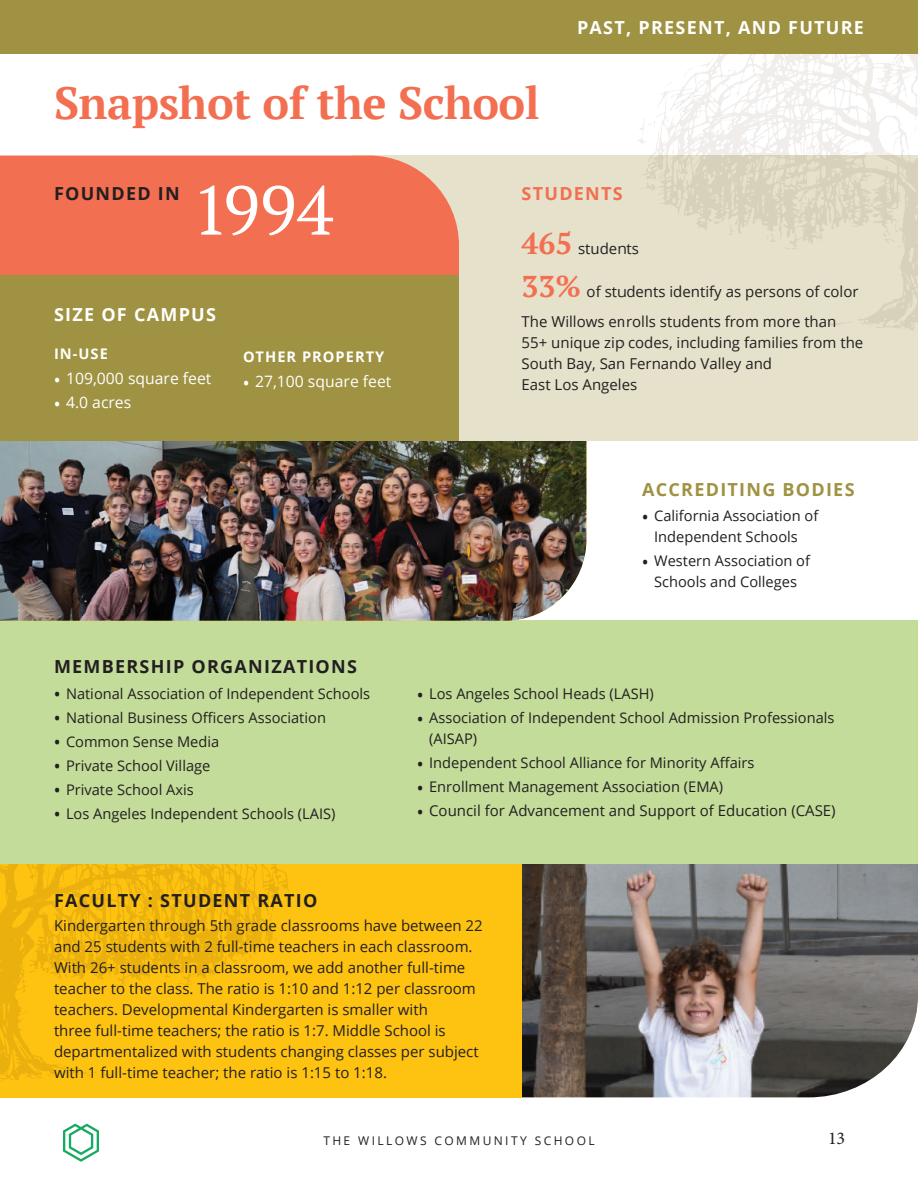
<style>
.page{position:relative;width:918px;height:1188px;background:#fff}
.page>*{position:absolute;margin:0;border:0;box-sizing:border-box;transform-origin:0 0}
.t1{font:69px "PT Serif";color:#fff}
.t2{font:700 45px "PT Serif";letter-spacing:-.01em;color:#f36f51}
.t3{font:700 18px "Open Sans";letter-spacing:.07em;color:#231f20}
.t4{font:700 18px "Open Sans";letter-spacing:.07em;color:#fff}
.t5{font:700 18px "Open Sans";letter-spacing:.07em;color:#9f9242}
.t6{font:700 18px "Open Sans";letter-spacing:.07em;color:#f36f51}
.t7{font:18px "Minion Pro";color:#231f20}
.t8{font:15.75px "Open Sans";color:#fff}
.body{font:15px/21px "Open Sans";color:#231f20}
.t9{font:14.7px/21px "Open Sans";color:#231f20;text-align:center}
.t10{font:700 14.7px "Open Sans";letter-spacing:.07em;color:#fff}
.t11{font:12px "Open Sans";letter-spacing:.2em;color:#231f20}
.s1{font-weight:600;font-size:16.5px}
.s2{font-family:"PT Serif";font-weight:700;font-size:30px;color:#f36f51}
</style>
<div class="page">
<svg style="left:63px;top:1124px;width:36px;height:38px"></svg>
<div style="left:0;top:0;width:918px;height:54px;background:#9f9242"></div>
<div style="left:0;top:621px;width:918px;height:243px;background:#c3dc9a"></div>
<img style="left:522px;top:864px;width:396px;height:233px">
<div style="left:0;top:864px;width:522px;height:233px;background:#fec210"></div>
<img style="left:0;top:864px;width:289px;height:216px">
<div style="left:353px;top:156px;width:565px;height:285px;background:#e6e1cb"></div>
<img style="left:623px;top:54px;width:295px;height:276px">
<img style="left:0;top:441px;width:586px;height:180px">
<div style="left:0;top:156px;width:459px;height:119px;background:#f36f51"></div>
<div style="left:0;top:275px;width:459px;height:166px;background:#9f9242"></div>
<p class="t2" style="left:54px;top:74px;width:487px">Snapshot of the School</p>
<p class="t4" style="left:577px;top:15px;width:288px">PAST, PRESENT, AND FUTURE</p>
<h3 class="t3" style="left:54px;top:181px;width:127px">FOUNDED IN</h3>
<p class="t1" style="left:192px;top:165px;width:143px">1994</p>
<h3 class="t4" style="left:54px;top:302px;width:164px">SIZE OF CAMPUS</h3>
<p class="t10" style="left:54px;top:343px;width:55px">IN-USE</p>
<p class="t8" style="left:54px;top:368px;width:159px"><span class="s1">•</span> 109,000 square feet</p>
<p class="t8" style="left:54px;top:392px;width:79px"><span class="s1">•</span> 4.0 acres</p>
<p class="t10" style="left:243px;top:346px;width:143px">OTHER PROPERTY</p>
<p class="t8" style="left:243px;top:370px;width:150px"><span class="s1">•</span> 27,100 square feet</p>
<h3 class="t6" style="left:522px;top:181px;width:103px">STUDENTS</h3>
<p class="body" style="left:522px;top:237px;width:119px"><span class="s2">465</span> students</p>
<p class="body" style="left:522px;top:281px;width:338px"><span class="s2">33%</span> of students identify as persons of color</p>
<p class="body" style="left:522px;top:311px;width:343px">The Willows enrolls students from more than 55+ unique zip codes, including families from the South Bay, San Fernando Valley and<br>East Los Angeles</p>
<h3 class="t3" style="left:54px;top:654px;width:305px">MEMBERSHIP ORGANIZATIONS</h3>
<p class="t9" style="left:54px;top:683px;width:318px"><span class="s1">•</span> National Association of Independent Schools</p>
<p class="t9" style="left:54px;top:707px;width:273px"><span class="s1">•</span> National Business Officers Association</p>
<p class="t9" style="left:54px;top:731px;width:167px"><span class="s1">•</span> Common Sense Media</p>
<p class="t9" style="left:54px;top:755px;width:158px"><span class="s1">•</span> Private School Village</p>
<p class="t9" style="left:54px;top:779px;width:141px"><span class="s1">•</span> Private School Axis</p>
<p class="t9" style="left:54px;top:803px;width:283px"><span class="s1">•</span> Los Angeles Independent Schools (LAIS)</p>
<h3 class="t5" style="left:642px;top:476px;width:214px">ACCREDITING BODIES</h3>
<p class="t9" style="left:642px;top:505px;width:178px"><span class="s1">•</span> California Association of<br>Independent Schools</p>
<p class="t9" style="left:642px;top:550px;width:169px"><span class="s1">•</span> Western Association of<br>Schools and Colleges</p>
<p class="t9" style="left:417px;top:683px;width:238px"><span class="s1">•</span> Los Angeles School Heads (LASH)</p>
<p class="t9" style="left:429px;top:707px;width:407px;text-align:left;text-indent:-12px"><span class="s1">•</span> Association of Independent School Admission Professionals (AISAP)</p>
<p class="t9" style="left:417px;top:752px;width:339px"><span class="s1">•</span> Independent School Alliance for Minority Affairs</p>
<p class="t9" style="left:417px;top:776px;width:308px"><span class="s1">•</span> Enrollment Management Association (EMA)</p>
<p class="body" style="left:417px;top:800px;width:420px"><span class="s1">•</span> Council for Advancement and Support of Education (CASE)</p>
<h3 class="t3" style="left:54px;top:887px;width:265px">FACULTY : STUDENT RATIO</h3>
<p class="body" style="left:54px;top:915px;width:430px">Kindergarten through 5th grade classrooms have between 22 and 25 students with 2 full-time teachers in each classroom.<br>With 26+ students in a classroom, we add another full-time teacher to the class. The ratio is 1:10 and 1:12 per classroom teachers. Developmental Kindergarten is smaller with<br>three full-time teachers; the ratio is 1:7. Middle School is departmentalized with students changing classes per subject with 1 full-time teacher; the ratio is 1:15 to 1:18.</p>
<p class="t11" style="left:323px;top:1132px;width:273px">THE WILLOWS COMMUNITY SCHOOL</p>
<p class="t7" style="left:828px;top:1127px;width:19px">13</p>
</div>
